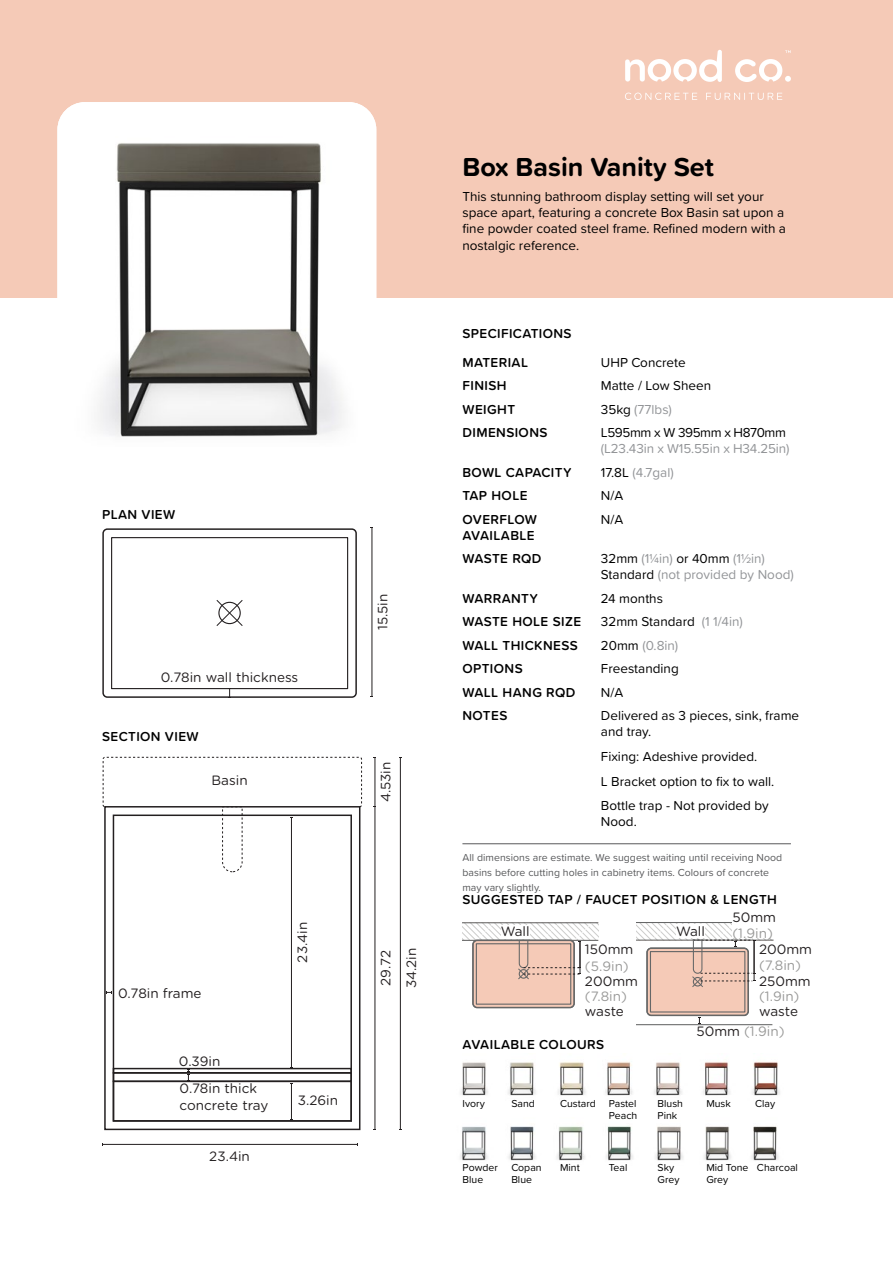
<style>
.page{position:relative;width:893px;height:1263px;background:#fff}
.page>*{position:absolute;margin:0;border:0;box-sizing:border-box;transform-origin:0 0}
.t1{font:700 27px "Proxima Soft";color:#000}
.t2{font:13.5px/16.2px "Proxima Soft";color:#000}
.t3{font:600 13.5px/16.2px "Proxima Soft";letter-spacing:.03em;color:#000}
.t4{font:13.5px/16.2px "Gotham Rounded";color:#231f20}
.t5{font:13.5px/16.2px "Proxima Soft";color:#939598}
.t6{font:13.5px "Gotham Rounded";color:#999998}
.t7{font:13.5px "Proxima Soft";letter-spacing:-.03em;color:#000}
.t8{font:10.5px/15px "Proxima Soft";letter-spacing:.005em;color:#58595b}
.t9{font:10.5px/12.6px "Proxima Soft";color:#000}
.s1{color:#000}
.s2{color:#939598}
.s3{color:#231f20}
</style>
<div class="page">
<img style="left:751px;top:1126px;width:28px;height:35px">
<img style="left:704px;top:1126px;width:27px;height:35px">
<img style="left:655px;top:1126px;width:28px;height:35px">
<img style="left:606px;top:1126px;width:27px;height:35px">
<img style="left:508px;top:1126px;width:28px;height:35px">
<img style="left:557px;top:1126px;width:28px;height:35px">
<img style="left:460px;top:1126px;width:28px;height:35px">
<img style="left:752px;top:1061px;width:28px;height:35px">
<img style="left:703px;top:1061px;width:27px;height:35px">
<img style="left:654px;top:1062px;width:28px;height:34px">
<img style="left:605px;top:1061px;width:28px;height:35px">
<img style="left:460px;top:1062px;width:28px;height:34px">
<img style="left:558px;top:1062px;width:28px;height:34px">
<img style="left:508px;top:1062px;width:28px;height:34px">
<svg style="left:462px;top:923px;width:136px;height:17px"></svg>
<div style="left:501px;top:925px;width:29px;height:13px;background:#fff"></div>
<hr style="left:462px;top:940px;width:136px;height:1px;background:#666767">
<hr style="left:462px;top:922px;width:136px;height:1px;background:#666767">
<div style="left:473px;top:940px;width:101px;height:67px;background:#f5cab7;border-radius:4px"></div>
<div style="left:472px;top:940px;width:103px;height:68px;border:1px solid #666767;border-radius:4px"></div>
<div style="left:476px;top:943px;width:95px;height:62px;border:1px solid #666767"></div>
<svg style="left:518px;top:939px;width:63px;height:40px"></svg>
<svg style="left:636px;top:923px;width:135px;height:16px"></svg>
<div style="left:676px;top:925px;width:29px;height:13px;background:#fff"></div>
<hr style="left:636px;top:939px;width:137px;height:2px;background:#666767">
<hr style="left:636px;top:922px;width:137px;height:1px;background:#666767">
<div style="left:647px;top:948px;width:101px;height:67px;background:#f5cab7;border-radius:4px"></div>
<div style="left:646px;top:947px;width:103px;height:69px;border:1px solid #666767;border-radius:4px"></div>
<div style="left:650px;top:951px;width:95px;height:61px;border:1px solid #666767"></div>
<hr style="left:636px;top:1024px;width:136px;height:1px;background:#666767">
<svg style="left:698px;top:1017px;width:3px;height:7px"></svg>
<svg style="left:692px;top:939px;width:63px;height:48px"></svg>
<div style="left:732px;top:910px;width:46px;height:28px;background:#fff"></div>
<div style="left:102px;top:528px;width:255px;height:170px;border:1px solid #231f20;border-radius:4px"></div>
<div style="left:111px;top:537px;width:237px;height:152px;border:1px solid #231f20"></div>
<svg style="left:216px;top:600px;width:27px;height:26px"></svg>
<div style="left:218px;top:602px;width:23px;height:22px;border:1px solid #231f20;border-radius:50%"></div>
<svg style="left:107px;top:991px;width:6px;height:2px"></svg>
<hr style="left:102px;top:1144px;width:255px;height:1px;background:#231f20">
<svg style="left:228px;top:689px;width:3px;height:9px"></svg>
<hr style="left:372px;top:527px;width:1px;height:170px;background:#231f20">
<hr style="left:375px;top:807px;width:1px;height:322px;background:#231f20">
<hr style="left:291px;top:817px;width:1px;height:250px;background:#231f20">
<hr style="left:291px;top:1083px;width:1px;height:36px;background:#231f20">
<hr style="left:400px;top:757px;width:1px;height:372px;background:#231f20">
<hr style="left:375px;top:757px;width:1px;height:50px;background:#231f20">
<div style="left:104px;top:806px;width:256px;height:324px;border:2px solid #231f20"></div>
<div style="left:113px;top:1080px;width:239px;height:41px;border:2px solid #231f20"></div>
<div style="left:113px;top:1072px;width:239px;height:10px;border:2px solid #231f20"></div>
<div style="left:113px;top:1068px;width:239px;height:5px;border:2px solid #231f20"></div>
<svg style="left:102px;top:757px;width:260px;height:115px"></svg>
<div style="left:0;top:0;width:893px;height:298px;background:#f5cab7"></div>
<svg style="left:735px;top:59px;width:56px;height:23px"></svg>
<svg style="left:625px;top:93px;width:72px;height:7px"></svg>
<svg style="left:706px;top:93px;width:76px;height:7px"></svg>
<svg style="left:625px;top:50px;width:97px;height:32px"></svg>
<svg style="left:785px;top:50px;width:6px;height:3px"></svg>
<hr style="left:462px;top:843px;width:329px;height:1px;background:#58595b">
<img style="left:57px;top:102px;width:319px;height:335px">
<p class="t3" style="left:102px;top:506px;width:75px">PLAN VIEW</p>
<p class="t4" style="left:161px;top:668px;width:139px">0.78in wall thickness</p>
<p class="t3" style="left:102px;top:728px;width:98px">SECTION VIEW</p>
<p class="t4" style="left:212px;top:771px;width:38px">Basin</p>
<p class="t4" style="left:374px;top:630px;width:38px;rotate:-90deg">15.5in</p>
<p class="t4" style="left:377px;top:802px;width:42px;rotate:-90deg">4.53in</p>
<p class="t4" style="left:118px;top:984px;width:85px">0.78in frame</p>
<p class="t4" style="left:179px;top:1053px;width:43px">0.39in</p>
<p class="t4" style="left:180px;top:1080px;width:90px">0.78in thick concrete tray</p>
<p class="t4" style="left:209px;top:1147px;width:42px">23.4in</p>
<p class="t4" style="left:294px;top:962px;width:42px;rotate:-90deg">23.4in</p>
<p class="t4" style="left:298px;top:1091px;width:42px">3.26in</p>
<p class="t4" style="left:377px;top:986px;width:37px;rotate:-90deg">29.72</p>
<p class="t4" style="left:403px;top:988px;width:42px;rotate:-90deg">34.2in</p>
<h1 class="t1" style="left:462px;top:147px;width:253px">Box Basin Vanity Set</h1>
<p class="t2" style="left:462px;top:188px;width:325px">This stunning bathroom display setting will set your space apart, featuring a concrete Box Basin sat upon a fine powder coated steel frame. Refined modern with a nostalgic reference.</p>
<p class="t3" style="left:462px;top:325px;width:111px">SPECIFICATIONS</p>
<p class="t3" style="left:462px;top:354px;width:67px">MATERIAL</p>
<p class="t2" style="left:601px;top:353px;width:86px">UHP Concrete</p>
<p class="t3" style="left:462px;top:377px;width:46px">FINISH</p>
<p class="t2" style="left:601px;top:377px;width:112px">Matte / Low Sheen</p>
<p class="t3" style="left:462px;top:400px;width:54px">WEIGHT</p>
<p class="t5" style="left:601px;top:400px;width:73px"><span class="s1">35kg</span> (77lbs)</p>
<p class="t3" style="left:462px;top:424px;width:87px">DIMENSIONS</p>
<p class="t7" style="left:601px;top:422px;width:187px">L595mm x W 395mm x H870mm</p>
<p class="t5" style="left:601px;top:440px;width:190px">(L23.43in x W15.55in x H34.25in)</p>
<p class="t3" style="left:462px;top:463px;width:111px">BOWL CAPACITY</p>
<p class="t5" style="left:601px;top:463px;width:74px"><span class="s1">17.8L</span> (4.7gal)</p>
<p class="t3" style="left:462px;top:487px;width:67px">TAP HOLE</p>
<p class="t2" style="left:601px;top:487px;width:24px">N/A</p>
<p class="t3" style="left:462px;top:510px;width:76px">OVERFLOW<br>AVAILABLE</p>
<p class="t2" style="left:601px;top:510px;width:24px">N/A</p>
<p class="t3" style="left:462px;top:550px;width:81px">WASTE RQD</p>
<p class="t5" style="left:601px;top:550px;width:194px"><span class="s1">32mm</span> (1¼in) <span class="s1">or 40mm</span> (1½in)<br><span class="s1">Standard</span> (not provided by Nood)</p>
<p class="t3" style="left:462px;top:590px;width:77px">WARRANTY</p>
<p class="t2" style="left:601px;top:589px;width:64px">24 months</p>
<p class="t3" style="left:462px;top:613px;width:120px">WASTE HOLE SIZE</p>
<p class="t2" style="left:601px;top:613px;width:144px">32mm Standard <span class="s2">(1 1/4in)</span></p>
<p class="t3" style="left:462px;top:636px;width:117px">WALL THICKNESS</p>
<p class="t5" style="left:601px;top:636px;width:79px"><span class="s1">20mm</span> (0.8in)</p>
<p class="t3" style="left:462px;top:660px;width:62px">OPTIONS</p>
<p class="t2" style="left:601px;top:660px;width:79px">Freestanding</p>
<p class="t3" style="left:462px;top:683px;width:115px">WALL HANG RQD</p>
<p class="t2" style="left:601px;top:683px;width:24px">N/A</p>
<p class="t3" style="left:462px;top:707px;width:46px">NOTES</p>
<p class="t2" style="left:601px;top:707px;width:200px">Delivered as 3 pieces, sink, frame and tray.</p>
<p class="t2" style="left:601px;top:743px;width:175px;line-height:24.8px">Fixing: Adeshive provided.<br>L Bracket option to fix to wall.<br>Bottle trap - Not provided by</p>
<p class="t2" style="left:601px;top:813px;width:37px">Nood.</p>
<p class="t8" style="left:462px;top:849px;width:321px">All dimensions are estimate. We suggest waiting until receiving Nood basins before cutting holes in cabinetry items. Colours of concrete may vary slightly.</p>
<p class="t4" style="left:675px;top:801px;width:30px">Wall</p>
<p class="t4" style="left:759px;top:851px;width:55px">200mm</p>
<p class="t3" style="left:462px;top:890px;width:316px">SUGGESTED TAP / FAUCET POSITION &amp; LENGTH</p>
<p class="t4" style="left:501px;top:923px;width:30px">Wall</p>
<p class="t4" style="left:585px;top:941px;width:50px">150mm</p>
<p class="t6" style="left:585px;top:956px;width:45px">(5.9in)</p>
<p class="t4" style="left:585px;top:972px;width:55px">200mm</p>
<p class="t6" style="left:585px;top:986px;width:44px">(7.8in)</p>
<p class="t4" style="left:585px;top:1002px;width:41px">waste</p>
<p class="t4" style="left:558px;top:1030px;width:45px">50mm</p>
<p class="t3" style="left:463px;top:1035px;width:143px">AVAILABLE COLOURS</p>
<p class="t4" style="left:502px;top:1044px;width:30px">Wall</p>
<p class="t4" style="left:676px;top:923px;width:30px">Wall</p>
<p class="t4" style="left:732px;top:908px;width:45px">50mm</p>
<p class="t6" style="left:732px;top:924px;width:42px">(1.9in)</p>
<p class="t4" style="left:759px;top:940px;width:55px">200mm</p>
<p class="t6" style="left:759px;top:956px;width:44px">(7.8in)</p>
<p class="t4" style="left:759px;top:973px;width:53px">250mm</p>
<p class="t6" style="left:759px;top:987px;width:42px">(1.9in)</p>
<p class="t4" style="left:759px;top:1003px;width:41px">waste</p>
<p class="t6" style="left:696px;top:1022px;width:90px"><span class="s3">50mm</span> (1.9in)</p>
<p class="t4" style="left:585px;top:1094px;width:53px">250mm</p>
<p class="t9" style="left:463px;top:1096px;width:24px">Ivory</p>
<p class="t9" style="left:511px;top:1096px;width:25px">Sand</p>
<p class="t9" style="left:560px;top:1096px;width:79px;text-align:right">Custard Pastel<br>Peach</p>
<p class="t9" style="left:658px;top:1096px;width:27px">Blush<br>Pink</p>
<p class="t9" style="left:706px;top:1096px;width:26px">Musk</p>
<p class="t9" style="left:755px;top:1096px;width:22px">Clay</p>
<p class="t9" style="left:463px;top:1160px;width:37px">Powder<br>Blue</p>
<p class="t9" style="left:511px;top:1160px;width:32px">Copan<br>Blue</p>
<p class="t9" style="left:560px;top:1160px;width:21px">Mint</p>
<p class="t9" style="left:609px;top:1160px;width:20px">Teal</p>
<p class="t9" style="left:658px;top:1160px;width:24px">Sky<br>Grey</p>
<p class="t9" style="left:706px;top:1160px;width:93px">Mid Tone Charcoal<br>Grey</p>
</div>
